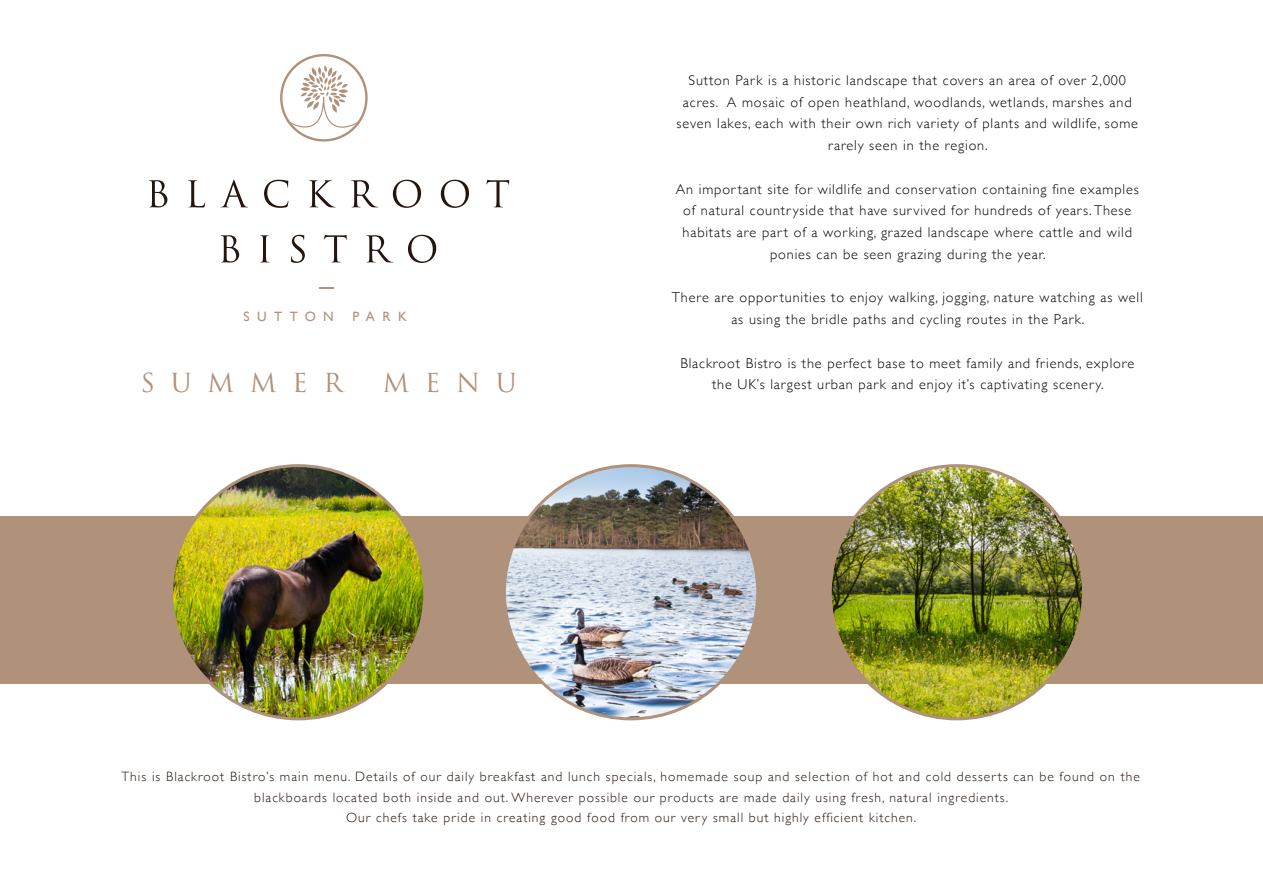
<style>
.page{position:relative;width:1263px;height:893px;background:#fff}
.page>*{position:absolute;margin:0;border:0;box-sizing:border-box;transform-origin:0 0}
.t1{font:25.5px "Trajan Pro";letter-spacing:.615em;color:#b09179}
.t2{font:300 14.25px/21.8px "Gill Sans";letter-spacing:.06em;color:#000;text-align:center}
.t3{font:300 13.5px/20.4px "Gill Sans";letter-spacing:.075em;color:#26150e;text-align:center}
.t4{font:13.5px "Gill Sans";letter-spacing:.555em;color:#b09179}
</style>
<div class="page">
<div style="left:0;top:517px;width:1263px;height:167px;background:#b09179"></div>
<svg style="left:149px;top:180px;width:18px;height:27px"></svg>
<svg style="left:188px;top:180px;width:17px;height:27px"></svg>
<svg style="left:221px;top:180px;width:27px;height:27px"></svg>
<svg style="left:264px;top:180px;width:24px;height:28px"></svg>
<svg style="left:309px;top:180px;width:27px;height:27px"></svg>
<svg style="left:351px;top:180px;width:27px;height:27px"></svg>
<svg style="left:393px;top:180px;width:28px;height:28px"></svg>
<svg style="left:441px;top:180px;width:28px;height:28px"></svg>
<svg style="left:486px;top:180px;width:23px;height:27px"></svg>
<svg style="left:221px;top:235px;width:18px;height:28px"></svg>
<svg style="left:260px;top:235px;width:9px;height:27px"></svg>
<svg style="left:291px;top:235px;width:14px;height:28px"></svg>
<svg style="left:324px;top:235px;width:23px;height:27px"></svg>
<svg style="left:366px;top:235px;width:27px;height:27px"></svg>
<svg style="left:408px;top:235px;width:28px;height:28px"></svg>
<svg style="left:319px;top:288px;width:14px;height:1px"></svg>
<svg style="left:280px;top:54px;width:88px;height:88px"></svg>
<img style="left:172px;top:466px;width:253px;height:253px;border-radius:126px">
<img style="left:504px;top:466px;width:254px;height:253px;border-radius:127px">
<img style="left:830px;top:467px;width:253px;height:251px">
<p class="t4" style="left:244px;top:308px;width:92px">SUTTON</p>
<p class="t4" style="left:353px;top:308px;width:56px">PARK</p>
<h1 class="t1" style="left:141px;top:366px;width:204px">SUMMER</h1>
<h1 class="t1" style="left:382px;top:366px;width:136px">MENU</h1>
<p class="t2" style="left:676px;top:69px;width:463px">Sutton Park is a historic landscape that covers an area of over 2,000 acres. A mosaic of open heathland, woodlands, wetlands, marshes and seven lakes, each with their own rich variety of plants and wildlife, some rarely seen in the region.</p>
<p class="t2" style="left:676px;top:177px;width:464px">An important site for wildlife and conservation containing fine examples of natural countryside that have survived for hundreds of years. These habitats are part of a working, grazed landscape where cattle and wild ponies can be seen grazing during the year.</p>
<p class="t2" style="left:672px;top:286px;width:472px">There are opportunities to enjoy walking, jogging, nature watching as well as using the bridle paths and cycling routes in the Park.</p>
<p class="t2" style="left:680px;top:351px;width:455px">Blackroot Bistro is the perfect base to meet family and friends, explore the UK’s largest urban park and enjoy it’s captivating scenery.</p>
<p class="t3" style="left:122px;top:766px;width:1020px">This is Blackroot Bistro’s main menu. Details of our daily breakfast and lunch specials, homemade soup and selection of hot and cold desserts can be found on the blackboards located both inside and out. Wherever possible our products are made daily using fresh, natural ingredients.<br>Our chefs take pride in creating good food from our very small but highly efficient kitchen.</p>
</div>
